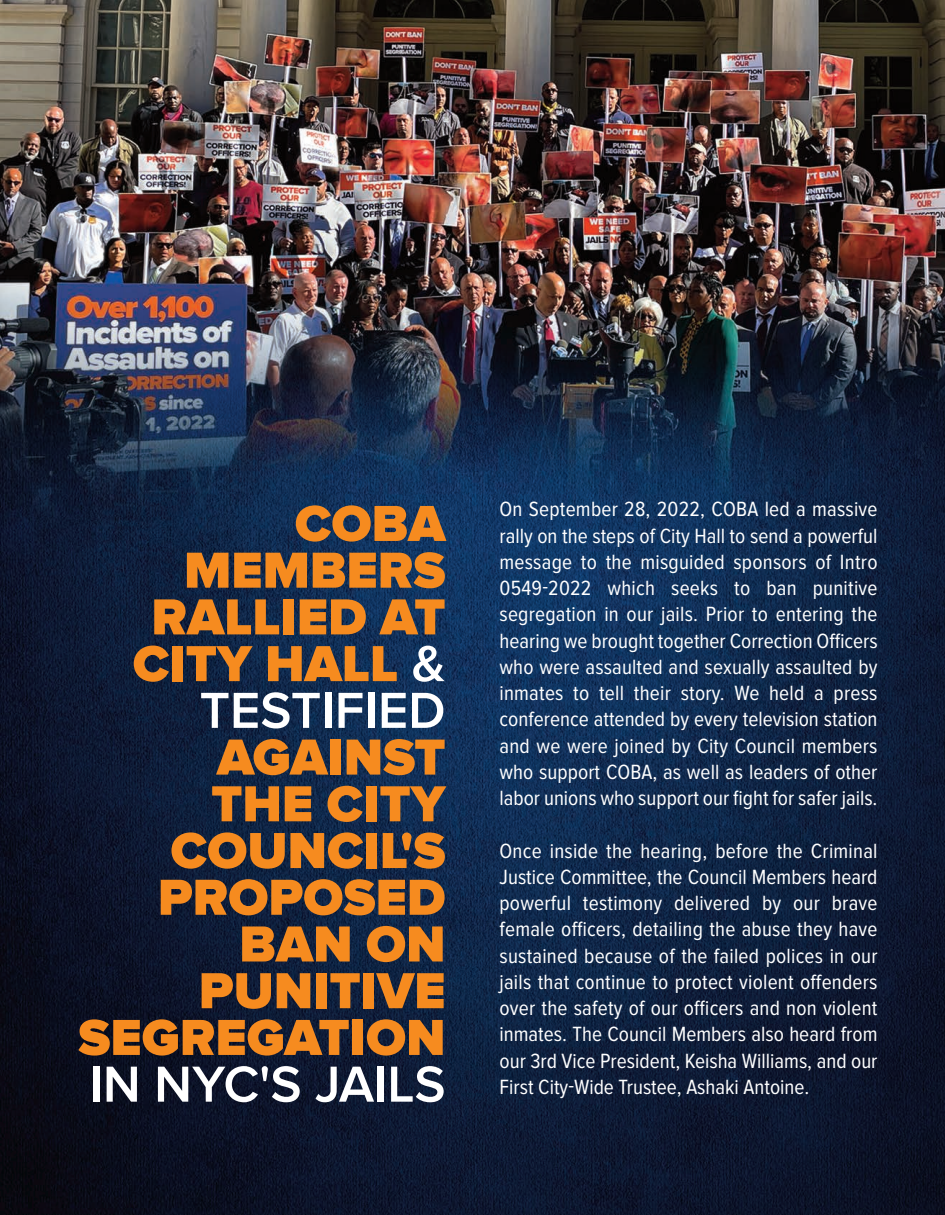
<style>
.page{position:relative;width:945px;height:1215px;background:#fff}
.page>*{position:absolute;margin:0;border:0;box-sizing:border-box;transform-origin:0 0}
.t1{font:900 52.5px/46.7px "Proxima Nova";color:#f68b1f;text-align:right}
.t2{font:600 52.5px "Proxima Nova";color:#fff}
.t3{font:21.3px/26.2px "Proxima Nova Cond";color:#fff;text-align:justify}
.s1{font-weight:600;color:#fff}
</style>
<div class="page">
<img style="left:0;top:0;width:945px;height:1215px">
<svg style="left:451px;top:0;width:43px;height:1px"></svg>
<svg style="left:451px;top:1214px;width:43px;height:1px"></svg>
<svg style="left:0;top:586px;width:1px;height:43px"></svg>
<svg style="left:944px;top:586px;width:1px;height:43px"></svg>
<h1 class="t1" style="left:133px;top:505px;width:314px">COBA<br>MEMBERS<br>RALLIED AT<br>CITY HALL <span class="s1">&amp;<br>TESTIFIED</span></h1>
<h1 class="t1" style="left:78px;top:739px;width:369px">AGAINST<br>THE CITY<br>COUNCIL'S<br>PROPOSED<br>BAN ON<br>PUNITIVE<br>SEGREGATION</h1>
<h1 class="t2" style="left:89px;top:1067px;width:358px">IN NYC'S JAILS</h1>
<p class="t3" style="left:500px;top:498px;width:380px">On September 28, 2022, COBA led a massive rally on the steps of City Hall to send a powerful message to the misguided sponsors of Intro 0549-2022 which seeks to ban punitive segregation in our jails. Prior to entering the hearing we brought together Correction Officers who were assaulted and sexually assaulted by inmates to tell their story. We held a press conference attended by every television station and we were joined by City Council members who support COBA, as well as leaders of other labor unions who support our fight for safer jails.</p>
<p class="t3" style="left:500px;top:839px;width:380px">Once inside the hearing, before the Criminal Justice Committee, the Council Members heard powerful testimony delivered by our brave female officers, detailing the abuse they have sustained because of the failed polices in our jails that continue to protect violent offenders over the safety of our officers and non violent inmates. The Council Members also heard from our 3rd Vice President, Keisha Williams, and our First City-Wide Trustee, Ashaki Antoine.</p>
</div>
